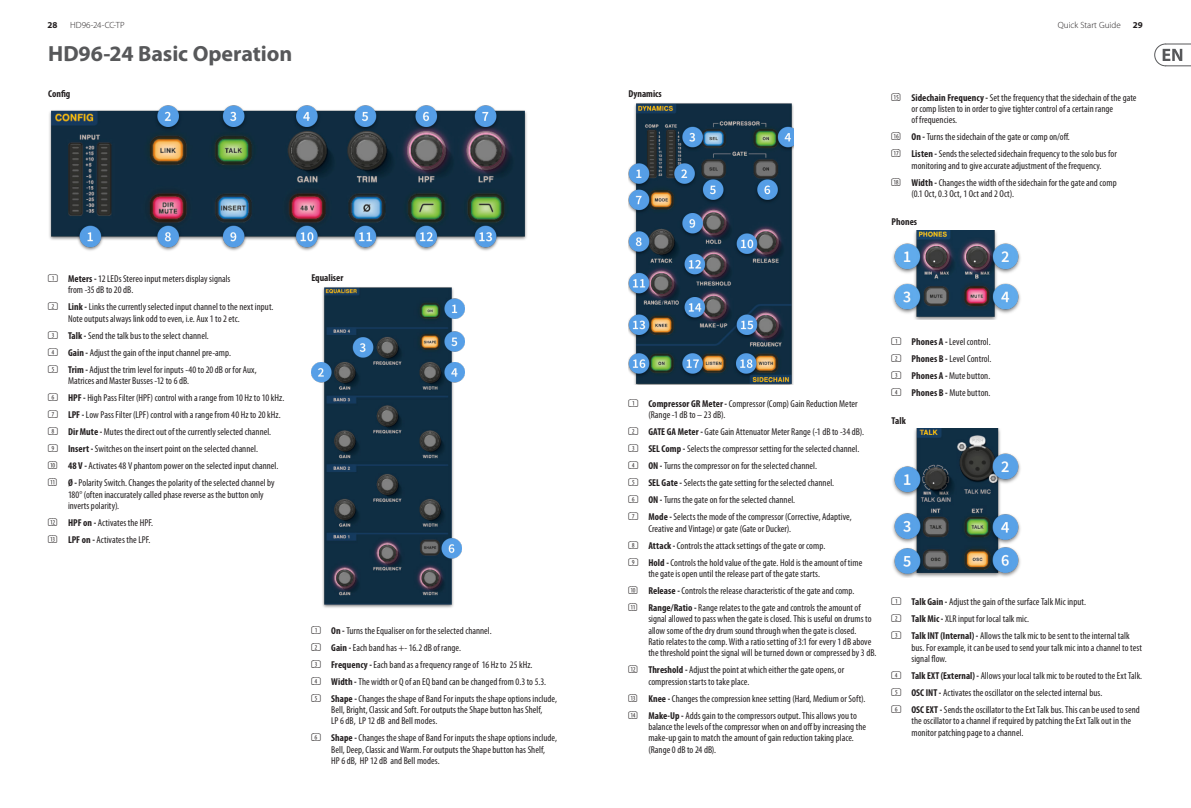
<style>
.page{position:relative;width:1191px;height:808px;background:#fff}
.page>*{position:absolute;margin:0;border:0;box-sizing:border-box;transform-origin:0 0}
.t1{font:700 22px "Myriad Pro";letter-spacing:-.005em;color:#57585a}
.t2{font:condensed 10px/11.3px "Myriad Pro";letter-spacing:.005em;color:#231f20}
.Main_Text_Semi_bold{font:700 condensed 10px "Myriad Pro";color:#231f20}
.t3{font:300 9px "Myriad Pro";color:#231f20}
.t4{font:700 9px "Myriad Pro";color:#231f20}
.s1{font-family:"SQF Round Cond 1 D V1";font-stretch:normal}
.s2{font-weight:700}
.s3{font-family:"SQF Round Cond 2 D V1";font-stretch:normal}
</style>
<div class="page">
<svg style="left:1154px;top:43px;width:37px;height:24px"></svg>
<img style="left:628px;top:103px;width:165px;height:281px">
<img style="left:892px;top:230px;width:129px;height:89px">
<img style="left:892px;top:429px;width:129px;height:149px">
<img style="left:49px;top:105px;width:478px;height:146px">
<img style="left:311px;top:287px;width:153px;height:321px">
<p class="t4" style="left:48px;top:19px;width:12px">28</p>
<p class="t3" style="left:70px;top:20px;width:56px">HD96-24-CC-TP</p>
<p class="t3" style="left:1057px;top:20px;width:64px">Quick Start Guide</p>
<p class="t4" style="left:1132px;top:19px;width:11px">29</p>
<p class="t1" style="left:48px;top:39px;width:245px">HD96-24 Basic Operation</p>
<p class="Main_Text_Semi_bold" style="left:48px;top:87px;width:24px">Config</p>
<p class="t2" style="left:68px;top:273px;width:164px;text-indent:-20px"><span class="s1">(1)</span> <span class="s2">Meters -</span> 12 LEDs Stereo input meters display signals from -35 dB to 20 dB.</p>
<p class="t2" style="left:68px;top:301px;width:207px;text-indent:-20px"><span class="s1">(2)</span> <span class="s2">Link -</span> Links the currently selected input channel to the next input.<br>Note outputs always link odd to even, i.e. Aux 1 to 2 etc.</p>
<p class="t2" style="left:48px;top:330px;width:162px"><span class="s1">(3)</span> <span class="s2">Talk -</span> Send the talk bus to the select channel.</p>
<p class="t2" style="left:48px;top:347px;width:184px"><span class="s1">(4)</span> <span class="s2">Gain -</span> Adjust the gain of the input channel pre-amp.</p>
<p class="t2" style="left:68px;top:364px;width:190px;text-indent:-20px"><span class="s1">(5)</span> <span class="s2">Trim -</span> Adjust the trim level for inputs -40 to 20 dB or for Aux,<br>Matrices and Master Busses -12 to 6 dB.</p>
<p class="t2" style="left:48px;top:392px;width:237px"><span class="s1">(6)</span> <span class="s2">HPF -</span> High Pass Filter (HPF) control with a range from 10 Hz to 10 kHz.</p>
<p class="t2" style="left:48px;top:409px;width:234px"><span class="s1">(7)</span> <span class="s2">LPF -</span> Low Pass Filter (LPF) control with a range from 40 Hz to 20 kHz.</p>
<p class="t2" style="left:48px;top:426px;width:224px"><span class="s1">(8)</span> <span class="s2">Dir Mute -</span> Mutes the direct out of the currently selected channel.</p>
<p class="t2" style="left:48px;top:443px;width:211px"><span class="s1">(9)</span> <span class="s2">Insert -</span> Switches on the insert point on the selected channel.</p>
<p class="t2" style="left:48px;top:460px;width:232px"><span class="s3">(10)</span> <span class="s2">48 V -</span> Activates 48 V phantom power on the selected input channel.</p>
<p class="t2" style="left:68px;top:477px;width:208px;text-indent:-20px"><span class="s3">(11)</span> <span class="s2">Ø -</span> Polarity Switch. Changes the polarity of the selected channel by<br>180° (often inaccurately called phase reverse as the button only inverts polarity).</p>
<p class="t2" style="left:48px;top:517px;width:106px"><span class="s3">(12)</span> <span class="s2">HPF on -</span> Activates the HPF.</p>
<p class="t2" style="left:48px;top:534px;width:104px"><span class="s3">(13)</span> <span class="s2">LPF on -</span> Activates the LPF.</p>
<p class="Main_Text_Semi_bold" style="left:311px;top:271px;width:33px">Equaliser</p>
<p class="t2" style="left:311px;top:625px;width:182px"><span class="s1">(1)</span> <span class="s2">On -</span> Turns the Equaliser on for the selected channel.</p>
<p class="t2" style="left:311px;top:642px;width:151px"><span class="s1">(2)</span> <span class="s2">Gain -</span> Each band has +- 16.2 dB of range.</p>
<p class="t2" style="left:311px;top:659px;width:223px"><span class="s1">(3)</span> <span class="s2">Frequency -</span> Each band as a frequency range of 16 Hz to 25 kHz.</p>
<p class="t2" style="left:311px;top:676px;width:236px"><span class="s1">(4)</span> <span class="s2">Width -</span> The width or Q of an EQ band can be changed from 0.3 to 5.3.</p>
<p class="t2" style="left:331px;top:693px;width:227px;text-indent:-20px"><span class="s1">(5)</span> <span class="s2">Shape -</span> Changes the shape of Band For inputs the shape options include,<br>Bell, Bright, Classic and Soft. For outputs the Shape button has Shelf,<br>LP 6 dB, LP 12 dB and Bell modes.</p>
<p class="t2" style="left:331px;top:732px;width:227px;text-indent:-20px"><span class="s1">(6)</span> <span class="s2">Shape -</span> Changes the shape of Band For inputs the shape options include,<br>Bell, Deep, Classic and Warm. For outputs the Shape button has Shelf,<br>HP 6 dB, HP 12 dB and Bell modes.</p>
<p class="Main_Text_Semi_bold" style="left:628px;top:87px;width:35px">Dynamics</p>
<p class="t2" style="left:911px;top:92px;width:226px;text-indent:-20px"><span class="s3">(15)</span> <span class="s2">Sidechain Frequency -</span> Set the frequency that the sidechain of the gate or comp listen to in order to give tighter control of a certain range<br>of frequencies.</p>
<p class="t2" style="left:891px;top:131px;width:180px"><span class="s3">(16)</span> <span class="s2">On -</span> Turns the sidechain of the gate or comp on/off.</p>
<p class="t2" style="left:891px;top:148px;width:227px;text-align:center"><span class="s3">(17)</span> <span class="s2">Listen -</span> Sends the selected sidechain frequency to the solo bus for monitoring and to give accurate adjustment of the frequency.</p>
<p class="t2" style="left:911px;top:177px;width:207px;text-indent:-20px"><span class="s3">(18)</span> <span class="s2">Width -</span> Changes the width of the sidechain for the gate and comp (0.1 Oct, 0.3 Oct, 1 Oct and 2 Oct).</p>
<p class="Main_Text_Semi_bold" style="left:891px;top:215px;width:27px">Phones</p>
<p class="t2" style="left:648px;top:398px;width:211px;text-indent:-20px"><span class="s1">(1)</span> <span class="s2">Compressor GR Meter -</span> Compressor (Comp) Gain Reduction Meter (Range -1 dB to – 23 dB).</p>
<p class="t2" style="left:628px;top:426px;width:237px"><span class="s1">(2)</span> <span class="s2">GATE GA Meter -</span> Gate Gain Attenuator Meter Range (-1 dB to -34 dB).</p>
<p class="t2" style="left:628px;top:443px;width:232px"><span class="s1">(3)</span> <span class="s2">SEL Comp -</span> Selects the compressor setting for the selected channel.</p>
<p class="t2" style="left:628px;top:460px;width:190px"><span class="s1">(4)</span> <span class="s2">ON -</span> Turns the compressor on for the selected channel.</p>
<p class="t2" style="left:628px;top:477px;width:207px"><span class="s1">(5)</span> <span class="s2">SEL Gate -</span> Selects the gate setting for the selected channel.</p>
<p class="t2" style="left:628px;top:494px;width:168px"><span class="s1">(6)</span> <span class="s2">ON -</span> Turns the gate on for the selected channel.</p>
<p class="t2" style="left:648px;top:511px;width:205px;text-indent:-20px"><span class="s1">(7)</span> <span class="s2">Mode -</span> Selects the mode of the compressor (Corrective, Adaptive,<br>Creative and Vintage) or gate (Gate or Ducker).</p>
<p class="t2" style="left:628px;top:539px;width:198px"><span class="s1">(8)</span> <span class="s2">Attack -</span> Controls the attack settings of the gate or comp.</p>
<p class="t2" style="left:648px;top:556px;width:215px;text-indent:-20px"><span class="s1">(9)</span> <span class="s2">Hold -</span> Controls the hold value of the gate. Hold is the amount of time the gate is open until the release part of the gate starts.</p>
<p class="t2" style="left:628px;top:585px;width:227px"><span class="s3">(10)</span> <span class="s2">Release -</span> Controls the release characteristic of the gate and comp.</p>
<p class="t2" style="left:648px;top:602px;width:230px;text-indent:-20px"><span class="s3">(11)</span> <span class="s2">Range/Ratio -</span> Range relates to the gate and controls the amount of signal allowed to pass when the gate is closed. This is useful on drums to allow some of the dry drum sound through when the gate is closed.<br>Ratio relates to the comp. With a ratio setting of 3:1 for every 1 dB above the threshold point the signal will be turned down or compressed by 3 dB.</p>
<p class="t2" style="left:648px;top:664px;width:197px;text-indent:-20px"><span class="s3">(12)</span> <span class="s2">Threshold -</span> Adjust the point at which either the gate opens, or compression starts to take place.</p>
<p class="t2" style="left:628px;top:693px;width:238px"><span class="s3">(13)</span> <span class="s2">Knee -</span> Changes the compression knee setting (Hard, Medium or Soft).</p>
<p class="t2" style="left:648px;top:710px;width:219px;text-indent:-20px"><span class="s3">(14)</span> <span class="s2">Make-Up -</span> Adds gain to the compressors output. This allows you to balance the levels of the compressor when on and off by increasing the make-up gain to match the amount of gain reduction taking place. (Range 0 dB to 24 dB).</p>
<p class="t2" style="left:891px;top:335px;width:100px"><span class="s1">(1)</span> <span class="s2">Phones A -</span> Level control.</p>
<p class="t2" style="left:891px;top:352px;width:101px"><span class="s1">(2)</span> <span class="s2">Phones B -</span> Level Control.</p>
<p class="t2" style="left:891px;top:369px;width:100px"><span class="s1">(3)</span> <span class="s2">Phones A -</span> Mute button.</p>
<p class="t2" style="left:891px;top:386px;width:100px"><span class="s1">(4)</span> <span class="s2">Phones B -</span> Mute button.</p>
<p class="Main_Text_Semi_bold" style="left:891px;top:414px;width:16px">Talk</p>
<p class="t2" style="left:891px;top:596px;width:196px"><span class="s1">(1)</span> <span class="s2">Talk Gain -</span> Adjust the gain of the surface Talk Mic input.</p>
<p class="t2" style="left:891px;top:613px;width:139px"><span class="s1">(2)</span> <span class="s2">Talk Mic -</span> XLR input for local talk mic.</p>
<p class="t2" style="left:911px;top:630px;width:232px;text-indent:-20px"><span class="s1">(3)</span> <span class="s2">Talk INT (Internal) -</span> Allows the talk mic to be sent to the internal talk bus. For example, it can be used to send your talk mic into a channel to test signal flow.</p>
<p class="t2" style="left:891px;top:670px;width:252px"><span class="s1">(4)</span> <span class="s2">Talk EXT (External) -</span> Allows your local talk mic to be routed to the Ext Talk.</p>
<p class="t2" style="left:891px;top:687px;width:212px"><span class="s1">(5)</span> <span class="s2">OSC INT -</span> Activates the oscillator on the selected internal bus.</p>
<p class="t2" style="left:911px;top:704px;width:230px;text-indent:-20px"><span class="s1">(6)</span> <span class="s2">OSC EXT -</span> Sends the oscillator to the Ext Talk bus. This can be used to send the oscillator to a channel if required by patching the Ext Talk out in the monitor patching page to a channel.</p>
</div>
